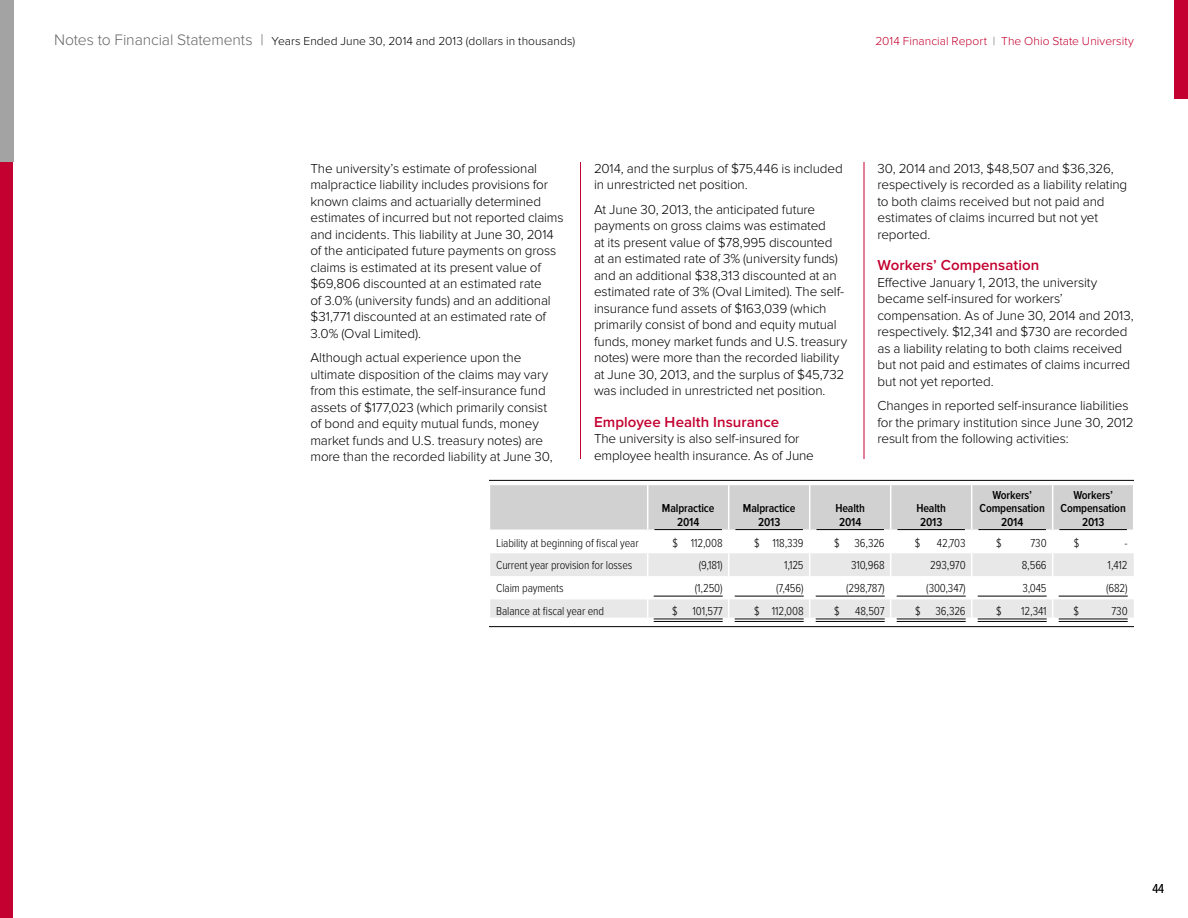
<style>
.page{position:relative;width:1188px;height:918px;background:#fff}
.page>*{position:absolute;margin:0;border:0;box-sizing:border-box;transform-origin:0 0}
.t1{font:600 15px "Proxima Nova";letter-spacing:.005em;color:#c3002f}
.t2{font:300 13.5px/16.5px "Proxima Nova";letter-spacing:-.01em;color:#000}
.t3{font:300 13.5px "Proxima Nova Cond";color:#000}
.Notes_chart_numbers{font:300 12px "Proxima Nova Cond";letter-spacing:-.01em;color:#000}
.Notes_chart_head_sem{font:600 12px/13.5px "Proxima Nova Cond";letter-spacing:-.01em;color:#000;text-align:center}
.Notes_chart_body_PNC{font:300 12px "Proxima Nova Cond";letter-spacing:-.01em;color:#000}
.t4{font:300 12px "Proxima Nova";letter-spacing:.005em;color:#000}
.t5{font:300 12px "Proxima Nova";letter-spacing:.005em;color:#c3002f}
.s1{font-size:15.75px;color:#666}
.s2{color:#666}
</style>
<div class="page">
<div style="left:1174px;top:0;width:14px;height:99px;background:#c3002f"></div>
<hr style="left:489px;top:480px;width:645px;height:1px;background:#000">
<hr style="left:489px;top:626px;width:645px;height:1px;background:#000">
<svg style="left:490px;top:485px;width:644px;height:133px"></svg>
<hr style="left:654px;top:529px;width:68px;height:1px;background:#000">
<hr style="left:735px;top:529px;width:68px;height:1px;background:#000">
<hr style="left:816px;top:529px;width:68px;height:1px;background:#000">
<hr style="left:897px;top:529px;width:68px;height:1px;background:#000">
<hr style="left:978px;top:529px;width:68px;height:1px;background:#000">
<hr style="left:1059px;top:529px;width:68px;height:1px;background:#000">
<hr style="left:654px;top:596px;width:69px;height:1px;background:#000">
<hr style="left:735px;top:596px;width:69px;height:1px;background:#000">
<hr style="left:816px;top:596px;width:69px;height:1px;background:#000">
<hr style="left:897px;top:596px;width:69px;height:1px;background:#000">
<hr style="left:978px;top:596px;width:69px;height:1px;background:#000">
<hr style="left:1059px;top:596px;width:69px;height:1px;background:#000">
<hr style="left:654px;top:619px;width:69px;height:1px;background:#000">
<hr style="left:654px;top:621px;width:69px;height:1px;background:#000">
<hr style="left:735px;top:619px;width:69px;height:1px;background:#000">
<hr style="left:735px;top:621px;width:69px;height:1px;background:#000">
<hr style="left:816px;top:619px;width:69px;height:1px;background:#000">
<hr style="left:816px;top:621px;width:69px;height:1px;background:#000">
<hr style="left:897px;top:619px;width:69px;height:1px;background:#000">
<hr style="left:897px;top:621px;width:69px;height:1px;background:#000">
<hr style="left:978px;top:619px;width:69px;height:1px;background:#000">
<hr style="left:978px;top:621px;width:69px;height:1px;background:#000">
<hr style="left:1059px;top:619px;width:69px;height:1px;background:#000">
<hr style="left:1059px;top:621px;width:69px;height:1px;background:#000">
<hr style="left:580px;top:162px;width:1px;height:297px;background:#c3002f">
<hr style="left:864px;top:162px;width:1px;height:297px;background:#c3002f">
<div style="left:0;top:162px;width:13px;height:756px;background:#c3002f"></div>
<div style="left:0;top:0;width:14px;height:162px;background:#a3a3a3"></div>
<p class="t4" style="left:54px;top:34px;width:523px"><span class="s1">Notes to Financial Statements |</span> Years Ended June 30, 2014 and 2013 (dollars in thousands)</p>
<p class="t5" style="left:875px;top:34px;width:260px">2014 Financial Report <span class="s2">|</span> The Ohio State University</p>
<p class="t2" style="left:311px;top:160px;width:255px">The university’s estimate of professional malpractice liability includes provisions for known claims and actuarially determined estimates of incurred but not reported claims and incidents. This liability at June 30, 2014 of the anticipated future payments on gross claims is estimated at its present value of $69,806 discounted at an estimated rate<br>of 3.0% (university funds) and an additional $31,771 discounted at an estimated rate of 3.0% (Oval Limited).</p>
<p class="t2" style="left:311px;top:350px;width:244px">Although actual experience upon the ultimate disposition of the claims may vary from this estimate, the self-insurance fund assets of $177,023 (which primarily consist of bond and equity mutual funds, money market funds and U.S. treasury notes) are more than the recorded liability at June 30,</p>
<p class="t2" style="left:594px;top:160px;width:250px">2014, and the surplus of $75,446 is included in unrestricted net position.</p>
<p class="t2" style="left:594px;top:201px;width:255px">At June 30, 2013, the anticipated future payments on gross claims was estimated<br>at its present value of $78,995 discounted<br>at an estimated rate of 3% (university funds) and an additional $38,313 discounted at an estimated rate of 3% (Oval Limited). The self&shy;insurance fund assets of $163,039 (which primarily consist of bond and equity mutual funds, money market funds and U.S. treasury notes) were more than the recorded liability at June 30, 2013, and the surplus of $45,732 was included in unrestricted net position.</p>
<h4 class="t1" style="left:594px;top:413px;width:187px">Employee Health Insurance</h4>
<p class="t2" style="left:594px;top:431px;width:221px">The university is also self-insured for employee health insurance. As of June</p>
<p class="t2" style="left:878px;top:160px;width:251px">30, 2014 and 2013, $48,507 and $36,326, respectively is recorded as a liability relating to both claims received but not paid and estimates of claims incurred but not yet reported.</p>
<h4 class="t1" style="left:878px;top:257px;width:163px">Workers’ Compensation</h4>
<p class="t2" style="left:878px;top:274px;width:258px">Effective January 1, 2013, the university became self-insured for workers’ compensation. As of June 30, 2014 and 2013, respectively. $12,341 and $730 are recorded as a liability relating to both claims received but not paid and estimates of claims incurred but not yet reported.</p>
<p class="t2" style="left:878px;top:398px;width:258px">Changes in reported self-insurance liabilities for the primary institution since June 30, 2012 result from the following activities:</p>
<h2 class="Notes_chart_head_sem" style="left:662px;top:502px;width:54px">Malpractice<br>2014</h2>
<h2 class="Notes_chart_head_sem" style="left:743px;top:502px;width:54px">Malpractice<br>2013</h2>
<h2 class="Notes_chart_head_sem" style="left:835px;top:502px;width:31px">Health<br>2014</h2>
<h2 class="Notes_chart_head_sem" style="left:916px;top:502px;width:31px">Health<br>2013</h2>
<h2 class="Notes_chart_head_sem" style="left:980px;top:489px;width:67px">Workers’<br>Compensation<br>2014</h2>
<h2 class="Notes_chart_head_sem" style="left:1061px;top:489px;width:67px">Workers’<br>Compensation<br>2013</h2>
<p class="Notes_chart_body_PNC" style="left:496px;top:536px;width:144px">Liability at beginning of fiscal year</p>
<h2 class="Notes_chart_numbers" style="left:673px;top:536px;width:52px">$ 112,008</h2>
<h2 class="Notes_chart_numbers" style="left:754px;top:536px;width:51px">$ 118,339</h2>
<h2 class="Notes_chart_numbers" style="left:834px;top:536px;width:52px">$ 36,326</h2>
<h2 class="Notes_chart_numbers" style="left:915px;top:536px;width:7px">$</h2>
<h2 class="Notes_chart_numbers" style="left:937px;top:536px;width:30px">42,703</h2>
<h2 class="Notes_chart_numbers" style="left:996px;top:536px;width:7px">$</h2>
<h2 class="Notes_chart_numbers" style="left:1031px;top:536px;width:18px">730</h2>
<h2 class="Notes_chart_numbers" style="left:1074px;top:536px;width:7px">$</h2>
<h2 class="Notes_chart_numbers" style="left:1125px;top:536px;width:5px">-</h2>
<p class="Notes_chart_body_PNC" style="left:496px;top:559px;width:138px">Current year provision for losses</p>
<h2 class="Notes_chart_numbers" style="left:699px;top:559px;width:26px">(9,181)</h2>
<h2 class="Notes_chart_numbers" style="left:784px;top:559px;width:21px">1,125</h2>
<h2 class="Notes_chart_numbers" style="left:851px;top:559px;width:35px">310,968</h2>
<h2 class="Notes_chart_numbers" style="left:930px;top:559px;width:37px">293,970</h2>
<h2 class="Notes_chart_numbers" style="left:1022px;top:559px;width:26px">8,566</h2>
<h2 class="Notes_chart_numbers" style="left:1108px;top:559px;width:22px">1,412</h2>
<p class="Notes_chart_body_PNC" style="left:496px;top:582px;width:69px">Claim payments</p>
<h2 class="Notes_chart_numbers" style="left:695px;top:582px;width:29px">(1,250)</h2>
<h2 class="Notes_chart_numbers" style="left:776px;top:582px;width:29px">(7,456)</h2>
<h2 class="Notes_chart_numbers" style="left:846px;top:582px;width:40px">(298,787)</h2>
<h2 class="Notes_chart_numbers" style="left:926px;top:582px;width:41px">(300,347)</h2>
<h2 class="Notes_chart_numbers" style="left:1022px;top:582px;width:26px">3,045</h2>
<h2 class="Notes_chart_numbers" style="left:1106px;top:582px;width:23px">(682)</h2>
<p class="Notes_chart_body_PNC" style="left:496px;top:605px;width:109px">Balance at fiscal year end</p>
<h2 class="Notes_chart_numbers" style="left:672px;top:605px;width:52px">$ 101,577</h2>
<h2 class="Notes_chart_numbers" style="left:754px;top:605px;width:51px">$ 112,008</h2>
<h2 class="Notes_chart_numbers" style="left:834px;top:605px;width:7px">$</h2>
<h2 class="Notes_chart_numbers" style="left:855px;top:605px;width:31px">48,507</h2>
<h2 class="Notes_chart_numbers" style="left:915px;top:605px;width:52px">$ 36,326</h2>
<h2 class="Notes_chart_numbers" style="left:996px;top:605px;width:7px">$</h2>
<h2 class="Notes_chart_numbers" style="left:1021px;top:605px;width:27px">12,341</h2>
<h2 class="Notes_chart_numbers" style="left:1073px;top:605px;width:7px">$</h2>
<h2 class="Notes_chart_numbers" style="left:1112px;top:605px;width:18px">730</h2>
<p class="t3" style="left:1153px;top:881px;width:13px">44</p>
</div>
